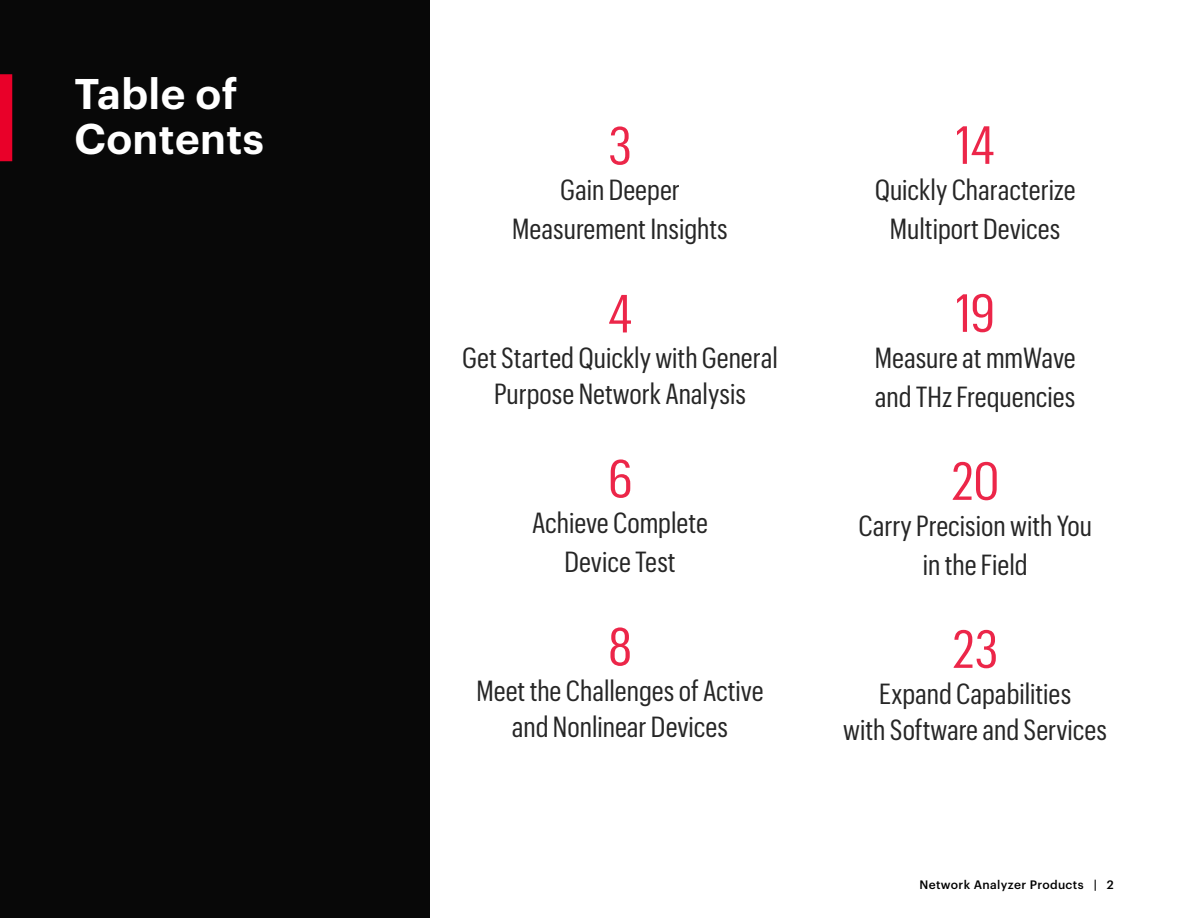
<style>
.page{position:relative;width:1188px;height:918px;background:#fff}
.page>*{position:absolute;margin:0;border:0;box-sizing:border-box;transform-origin:0 0}
.t1{font:52.5px "Graphik Cond";letter-spacing:-.005em;color:#ec2649}
.t2{font:600 42px/45px "Graphik LC";letter-spacing:.01em;color:#fff}
.t3{font:28.5px/39px "Graphik Cond";color:#262626;text-align:center}
.t4{font:500 12px "Graphik LC";letter-spacing:.03em;color:#000}
</style>
<div class="page">
<div style="left:0;top:0;width:430px;height:918px;background:#080808"></div>
<div style="left:0;top:74px;width:12px;height:87px;background:#e90029"></div>
<h2 class="t2" style="left:75px;top:67px;width:191px">Table of<br>Contents</h2>
<h1 class="t1" style="left:608px;top:109px;width:25px">3</h1>
<p class="t3" style="left:512px;top:169px;width:217px">Gain Deeper<br>Measurement Insights</p>
<h1 class="t1" style="left:608px;top:277px;width:26px">4</h1>
<p class="t3" style="left:462px;top:338px;width:317px;line-height:36px">Get Started Quickly with General<br>Purpose Network Analysis</p>
<h1 class="t1" style="left:608px;top:442px;width:25px">6</h1>
<p class="t3" style="left:532px;top:502px;width:178px">Achieve Complete<br>Device Test</p>
<h1 class="t1" style="left:608px;top:610px;width:25px">8</h1>
<p class="t3" style="left:476px;top:671px;width:289px;line-height:36px">Meet the Challenges of Active and Nonlinear Devices</p>
<h1 class="t1" style="left:956px;top:109px;width:41px">14</h1>
<p class="t3" style="left:875px;top:168px;width:203px">Quickly Characterize<br>Multiport Devices</p>
<h1 class="t1" style="left:956px;top:277px;width:41px">19</h1>
<p class="t3" style="left:875px;top:336px;width:202px;text-align:left">Measure at mmWave and THz Frequencies</p>
<h1 class="t1" style="left:951px;top:445px;width:49px">20</h1>
<p class="t3" style="left:858px;top:504px;width:235px">Carry Precision with You in the Field</p>
<h1 class="t1" style="left:952px;top:613px;width:47px">23</h1>
<p class="t3" style="left:843px;top:674px;width:265px;line-height:36px">Expand Capabilities<br>with Software and Services</p>
<p class="t4" style="left:920px;top:876px;width:196px">Network Analyzer Products | 2</p>
</div>
